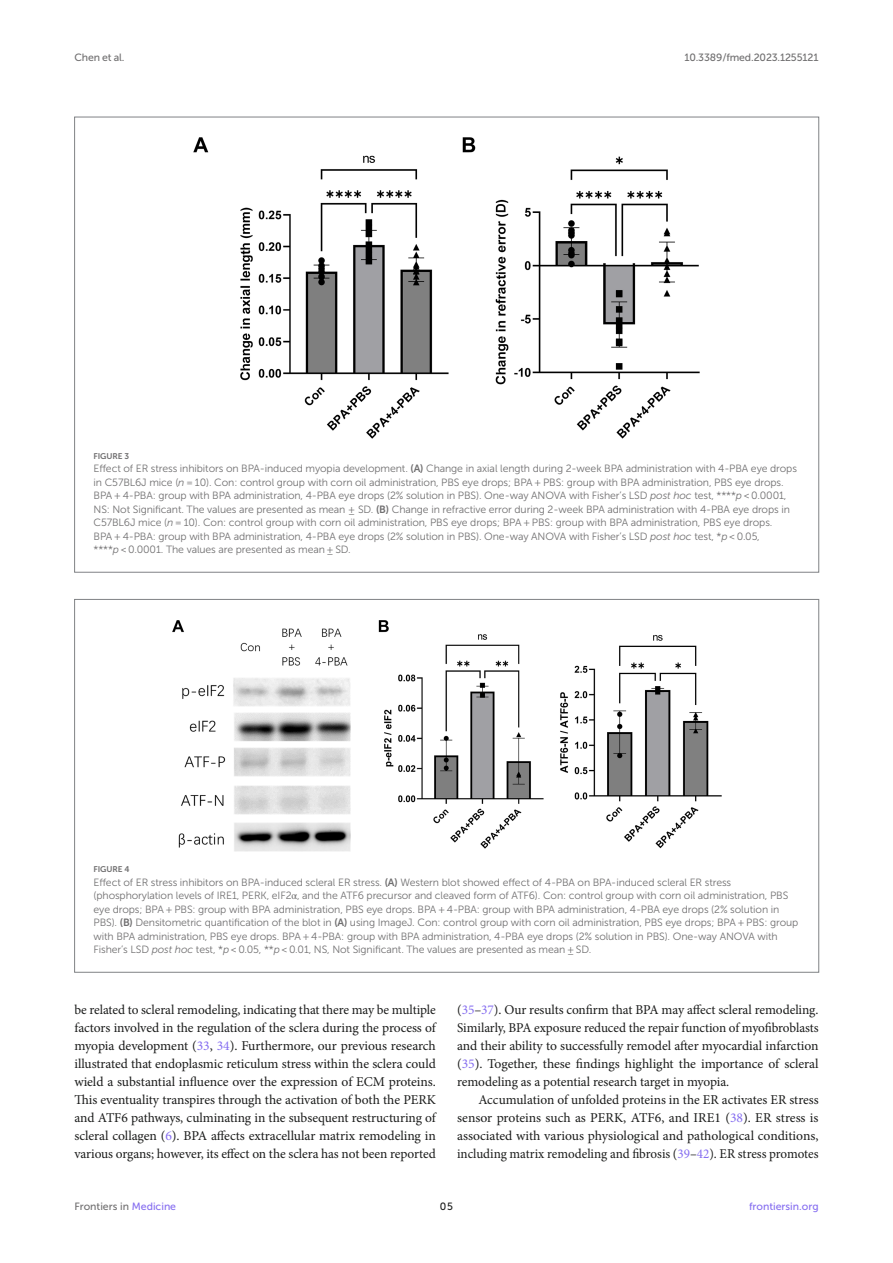
<style>
.page{position:relative;width:893px;height:1263px;background:#fff}
.page>*{position:absolute;margin:0;border:0;box-sizing:border-box;transform-origin:0 0}
.TEXT{font:13.5px/18px "Minion Pro";letter-spacing:-.005em;color:#1b1c1b;text-align:justify}
.FIG_LEG{font:10.5px/13.5px "Museo Sans 300";letter-spacing:-.01em;color:#706f70}
.t1{font:10.5px "Museo Sans 500";letter-spacing:-.015em;color:#706f70}
.t2{font:10.5px "Museo Sans 500";color:#856df0}
.t3{font:10.5px "Museo Sans 500";color:#1b1c1b}
.FIG_HD{font:8.25px "Museo Sans 700";letter-spacing:-.01em;color:#706f70}
.s1{font-family:"Museo Sans 700"}
.s2{font-style:italic}
.s3{font-family:"STIX General"}
.s4{color:#856df0}
</style>
<div class="page">
<img style="left:193px;top:137px;width:507px;height:302px">
<img style="left:172px;top:620px;width:550px;height:232px">
<p class="t1" style="left:74px;top:51px;width:52px">Chen et al.</p>
<p class="t1" style="left:684px;top:51px;width:135px">10.3389/fmed.2023.1255121</p>
<p class="FIG_HD" style="left:94px;top:451px;width:37px">FIGURE 3</p>
<p class="FIG_LEG" style="left:94px;top:462px;width:705px">Effect of ER stress inhibitors on BPA-induced myopia development. <span class="s1">(A)</span> Change in axial length during 2-week BPA administration with 4-PBA eye drops in C57BL6J mice (<span class="s2">n</span> = 10). Con: control group with corn oil administration, PBS eye drops; BPA + PBS: group with BPA administration, PBS eye drops.<br>BPA + 4-PBA: group with BPA administration, 4-PBA eye drops (2% solution in PBS). One-way ANOVA with Fisher’s LSD <span class="s2">post hoc</span> test, ****<span class="s2">p</span> &lt; 0.0001, NS: Not Significant. The values are presented as mean <span class="s2">±</span> SD. <span class="s1">(B)</span> Change in refractive error during 2-week BPA administration with 4-PBA eye drops in C57BL6J mice (<span class="s2">n</span> = 10). Con: control group with corn oil administration, PBS eye drops; BPA + PBS: group with BPA administration, PBS eye drops.<br>BPA + 4-PBA: group with BPA administration, 4-PBA eye drops (2% solution in PBS). One-way ANOVA with Fisher’s LSD <span class="s2">post hoc</span> test, *<span class="s2">p</span> &lt; 0.05,<br>****<span class="s2">p</span> &lt; 0.0001. The values are presented as mean ± SD.</p>
<p class="FIG_HD" style="left:94px;top:865px;width:37px">FIGURE 4</p>
<p class="FIG_LEG" style="left:94px;top:875px;width:706px">Effect of ER stress inhibitors on BPA-induced scleral ER stress. <span class="s1">(A)</span> Western blot showed effect of 4-PBA on BPA-induced scleral ER stress (phosphorylation levels of IRE1, PERK, eIF2<span class="s3">α</span>, and the ATF6 precursor and cleaved form of ATF6). Con: control group with corn oil administration, PBS eye drops; BPA + PBS: group with BPA administration, PBS eye drops. BPA + 4-PBA: group with BPA administration, 4-PBA eye drops (2% solution in PBS). <span class="s1">(B)</span> Densitometric quantification of the blot in <span class="s1">(A)</span> using ImageJ. Con: control group with corn oil administration, PBS eye drops; BPA + PBS: group with BPA administration, PBS eye drops. BPA + 4-PBA: group with BPA administration, 4-PBA eye drops (2% solution in PBS). One-way ANOVA with Fisher’s LSD <span class="s2">post hoc</span> test, *<span class="s2">p</span> &lt; 0.05, **<span class="s2">p</span> &lt; 0.01, NS, Not Significant. The values are presented as mean ± SD.</p>
<p class="TEXT" style="left:74px;top:1001px;width:363px">be related to scleral remodeling, indicating that there may be multiple factors involved in the regulation of the sclera during the process of myopia development (<span class="s4">33</span>, <span class="s4">34</span>). Furthermore, our previous research illustrated that endoplasmic reticulum stress within the sclera could wield a substantial influence over the expression of ECM proteins.<br>This eventuality transpires through the activation of both the PERK and ATF6 pathways, culminating in the subsequent restructuring of scleral collagen (<span class="s4">6</span>). BPA affects extracellular matrix remodeling in various organs; however, its effect on the sclera has not been reported</p>
<p class="TEXT" style="left:457px;top:1001px;width:363px">(<span class="s4">35</span>–<span class="s4">37</span>). Our results confirm that BPA may affect scleral remodeling.<br>Similarly, BPA exposure reduced the repair function of myofibroblasts and their ability to successfully remodel after myocardial infarction (<span class="s4">35</span>). Together, these findings highlight the importance of scleral remodeling as a potential research target in myopia.</p>
<p class="TEXT" style="left:457px;top:1091px;width:363px;text-indent:21px">Accumulation of unfolded proteins in the ER activates ER stress sensor proteins such as PERK, ATF6, and IRE1 (<span class="s4">38</span>). ER stress is associated with various physiological and pathological conditions, including matrix remodeling and fibrosis (<span class="s4">39</span>–<span class="s4">42</span>). ER stress promotes</p>
<p class="t1" style="left:74px;top:1200px;width:103px">Frontiers in <span class="s4">Medicine</span></p>
<p class="t3" style="left:440px;top:1200px;width:14px">05</p>
<p class="t2" style="left:749px;top:1200px;width:71px">frontiersin.org</p>
</div>
